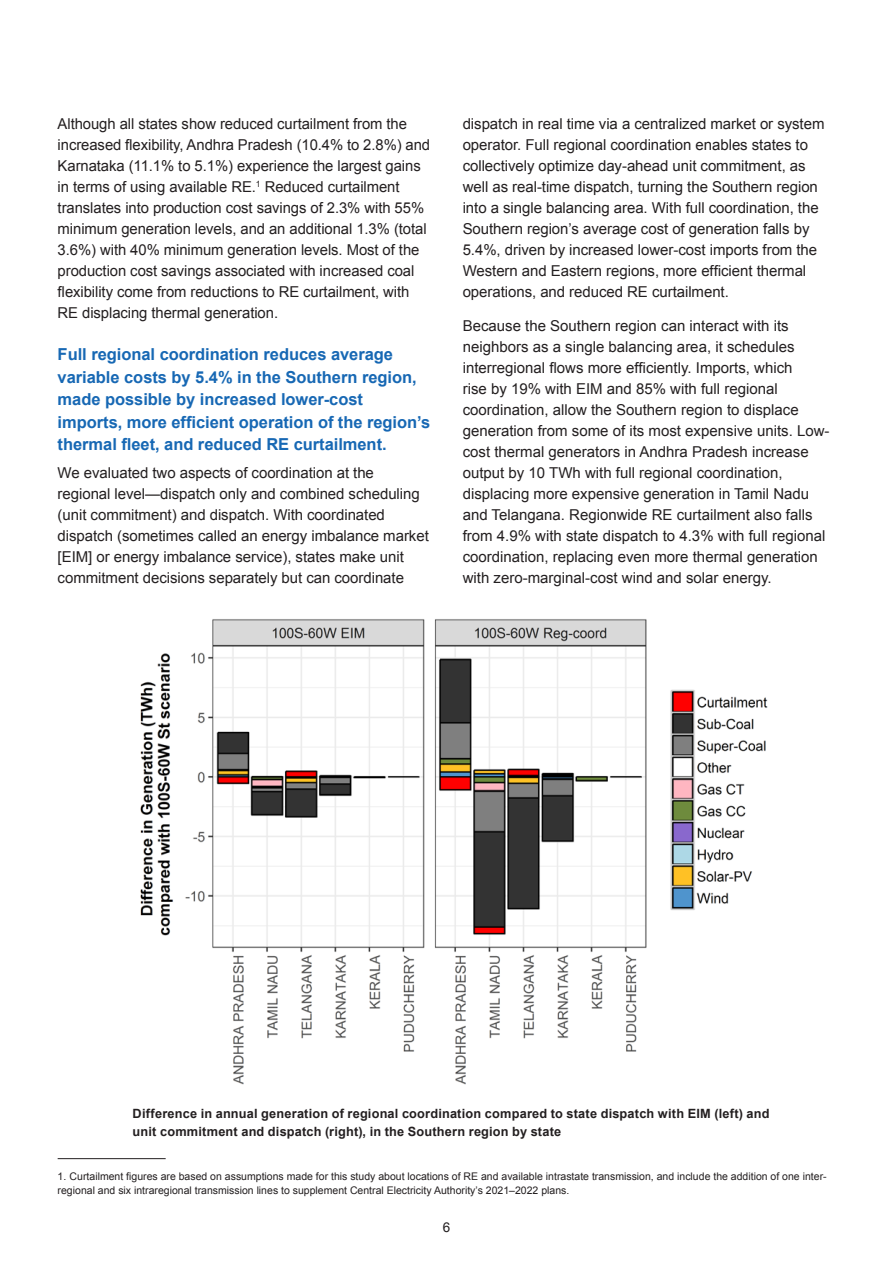
<style>
.page{position:relative;width:893px;height:1263px;background:#fff}
.page>*{position:absolute;margin:0;border:0;box-sizing:border-box;transform-origin:0 0}
.Blue_text{font:700 16.5px/22.5px "Arial";letter-spacing:-.005em;color:#1768b4}
.body_text{font:15px/21px "Arial";letter-spacing:-.005em;color:#231f20}
.t1{font:13.5px "Arial";color:#231f20}
.t2{font:700 12.75px/18px "Arial";letter-spacing:.015em;color:#231f20}
.footnote{font:10.5px/13.5px "Arial";color:#231f20}
</style>
<div class="page">
<img style="left:140px;top:619px;width:628px;height:466px">
<hr style="left:58px;top:1158px;width:108px;height:1px;background:#231f20">
<p class="body_text" style="left:58px;top:113px;width:374px">Although all states show reduced curtailment from the increased flexibility, Andhra Pradesh (10.4% to 2.8%) and Karnataka (11.1% to 5.1%) experience the largest gains in terms of using available RE.<sup>1</sup> Reduced curtailment translates into production cost savings of 2.3% with 55% minimum generation levels, and an additional 1.3% (total 3.6%) with 40% minimum generation levels. Most of the production cost savings associated with increased coal flexibility come from reductions to RE curtailment, with RE displacing thermal generation.</p>
<p class="Blue_text" style="left:58px;top:344px;width:374px">Full regional coordination reduces average variable costs by 5.4% in the Southern region, made possible by increased lower-cost imports, more efficient operation of the region’s thermal fleet, and reduced RE curtailment.</p>
<p class="body_text" style="left:58px;top:463px;width:373px">We evaluated two aspects of coordination at the regional level—dispatch only and combined scheduling (unit commitment) and dispatch. With coordinated dispatch (sometimes called an energy imbalance market [EIM] or energy imbalance service), states make unit commitment decisions separately but can coordinate</p>
<p class="body_text" style="left:463px;top:113px;width:363px">dispatch in real time via a centralized market or system operator. Full regional coordination enables states to collectively optimize day-ahead unit commitment, as well as real-time dispatch, turning the Southern region into a single balancing area. With full coordination, the Southern region’s average cost of generation falls by 5.4%, driven by increased lower-cost imports from the Western and Eastern regions, more efficient thermal operations, and reduced RE curtailment.</p>
<p class="body_text" style="left:463px;top:316px;width:368px">Because the Southern region can interact with its neighbors as a single balancing area, it schedules interregional flows more efficiently. Imports, which<br>rise by 19% with EIM and 85% with full regional coordination, allow the Southern region to displace generation from some of its most expensive units. Low&shy;cost thermal generators in Andhra Pradesh increase output by 10 TWh with full regional coordination, displacing more expensive generation in Tamil Nadu and Telangana. Regionwide RE curtailment also falls from 4.9% with state dispatch to 4.3% with full regional coordination, replacing even more thermal generation with zero-marginal-cost wind and solar energy.</p>
<p class="t2" style="left:133px;top:1104px;width:638px">Difference in annual generation of regional coordination compared to state dispatch with EIM (left) and unit commitment and dispatch (right), in the Southern region by state</p>
<p class="footnote" style="left:58px;top:1170px;width:771px">1. Curtailment figures are based on assumptions made for this study about locations of RE and available intrastate transmission, and include the addition of one inter&shy;regional and six intraregional transmission lines to supplement Central Electricity Authority’s 2021‒2022 plans.</p>
<p class="t1" style="left:443px;top:1218px;width:9px">6</p>
</div>
